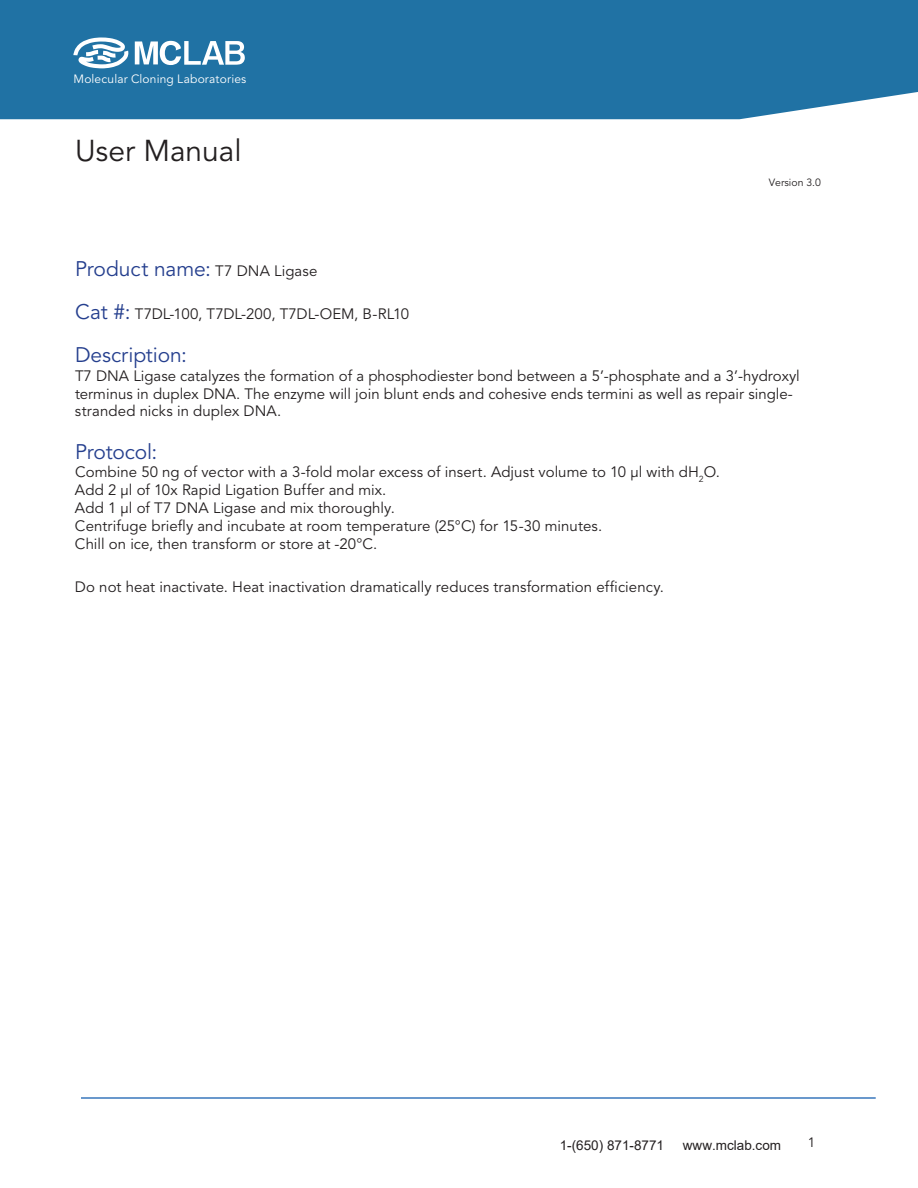
<style>
.page{position:relative;width:918px;height:1188px;background:#fff}
.page>*{position:absolute;margin:0;border:0;box-sizing:border-box;transform-origin:0 0}
.t1{font:30px "Avenir";color:#231f20}
.t2{font:21px "Avenir";letter-spacing:-.005em;color:#253f8e}
.t3{font:15px/18px "Avenir";color:#231f20}
.t4{font:13.5px "Arial";color:#231f20}
.t5{font:13.5px "Avenir";color:#231f20}
.t6{font:12px "Avenir";letter-spacing:.015em;color:#fff}
.t7{font:10.5px "Avenir";color:#231f20}
.s1{font-size:15px;color:#231f20}
.s2{font-size:21px;color:#253f8e}
</style>
<div class="page">
<hr style="left:81px;top:1097px;width:795px;height:2px;background:#3977bc">
<div style="left:0;top:0;width:918px;height:119px;background:#2072a4"></div>
<svg style="left:73px;top:38px;width:55px;height:30px"></svg>
<svg style="left:135px;top:41px;width:110px;height:24px"></svg>
<p class="t6" style="left:74px;top:72px;width:174px">Molecular Cloning Laboratories</p>
<h1 class="t1" style="left:75px;top:133px;width:168px">User Manual</h1>
<p class="t7" style="left:769px;top:176px;width:54px">Version 3.0</p>
<h2 class="t2" style="left:75px;top:256px;width:244px">Product name: <span class="s1">T7 DNA Ligase</span></h2>
<p class="t3" style="left:75px;top:305px;width:336px"><span class="s2">Cat #:</span> T7DL-100, T7DL-200, T7DL-OEM, B-RL10</p>
<h2 class="t2" style="left:75px;top:343px;width:113px">Description:</h2>
<p class="t3" style="left:75px;top:368px;width:726px;line-height:17.1px">T7 DNA Ligase catalyzes the formation of a phosphodiester bond between a 5’-phosphate and a 3’-hydroxyl terminus in duplex DNA. The enzyme will join blunt ends and cohesive ends termini as well as repair single&shy;stranded nicks in duplex DNA.</p>
<h2 class="t2" style="left:75px;top:440px;width:84px">Protocol:</h2>
<p class="t3" style="left:75px;top:464px;width:647px">Combine 50 ng of vector with a 3-fold molar excess of insert. Adjust volume to 10 µl with dH<sub>2</sub>O.<br>Add 2 µl of 10x Rapid Ligation Buffer and mix.<br>Add 1 µl of T7 DNA Ligase and mix thoroughly.<br>Centrifuge briefly and incubate at room temperature (25°C) for 15-30 minutes.<br>Chill on ice, then transform or store at -20°C.</p>
<p class="t3" style="left:75px;top:579px;width:591px">Do not heat inactivate. Heat inactivation dramatically reduces transformation efficiency.</p>
<p class="t4" style="left:560px;top:1136px;width:106px">1-(650) 871-8771</p>
<p class="t4" style="left:683px;top:1136px;width:100px">www.mclab.com</p>
<p class="t5" style="left:808px;top:1135px;width:9px">1</p>
</div>
